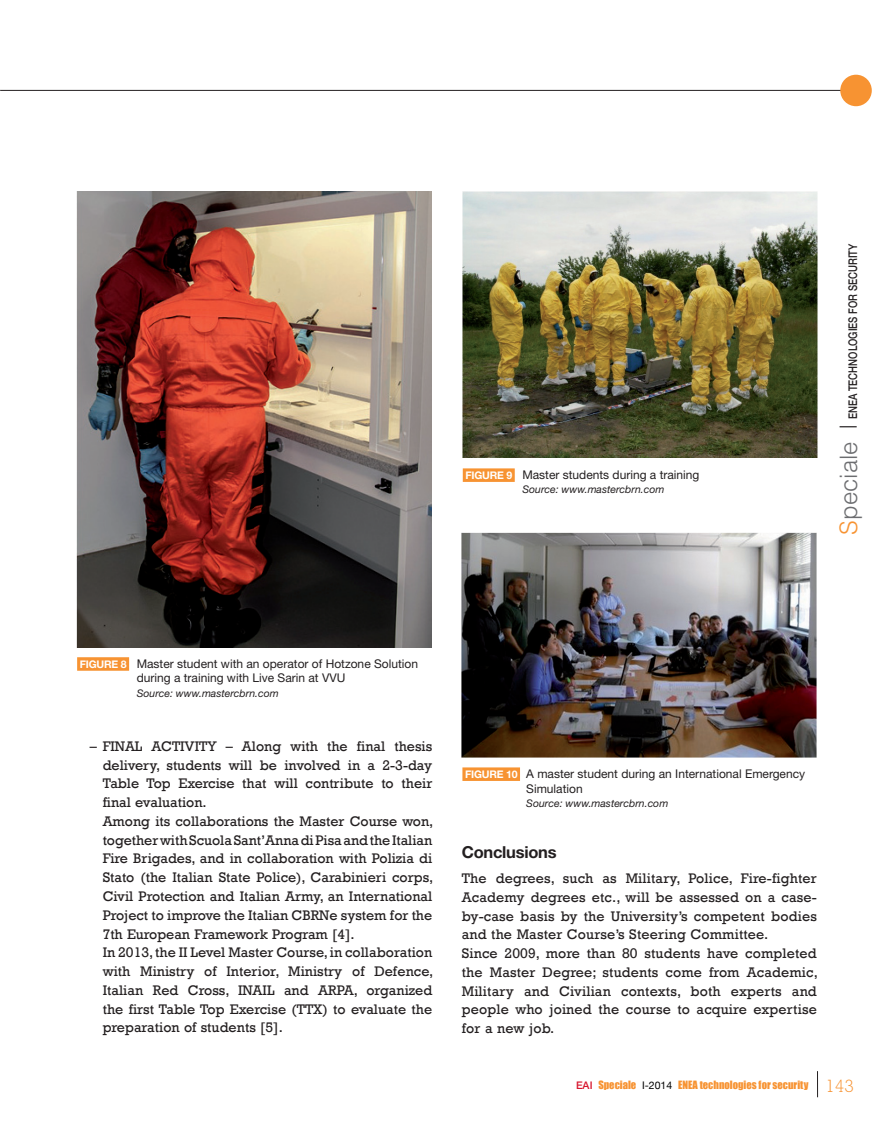
<style>
.page{position:relative;width:893px;height:1127px;background:#fff}
.page>*{position:absolute;margin:0;border:0;box-sizing:border-box;transform-origin:0 0}
.t1{font:300 24px "Helvetica";color:#6c6d70}
.t2{font:700 16.5px "Helvetica Neue";letter-spacing:-.015em;color:#231f20}
.t3{font:14.25px/18.8px "Rockwell";color:#231f20}
.t4{font:12px/14.2px "Helvetica Neue";color:#231f20}
.t5{font:500 12px "Helvetica Neue";color:#231f20;scale:.8 1}
.t6{font:italic 10.5px "Helvetica Neue";color:#231f20}
.t7{font:10.5px "Impact";color:#f79332}
.s1{font-weight:700;font-size:10.5px;color:#fff}
.s2{color:#f79332}
.s3{font-family:"Helvetica Neue";font-weight:500;color:#d7162e}
.s4{font-family:"Helvetica Neue";color:#000}
.s5{font-family:"Rockwell";font-weight:300;font-size:18px}
</style>
<div class="page">
<hr style="left:0;top:90px;width:860px;height:1px;background:#231f20">
<div style="left:840px;top:75px;width:31px;height:31px;background:#f79332;border-radius:50%"></div>
<svg style="left:839px;top:426px;width:17px;height:1px"></svg>
<svg style="left:817px;top:1071px;width:1px;height:25px"></svg>
<div style="left:77px;top:657px;width:52px;height:13px;background:#f79332"></div>
<img style="left:76px;top:192px;width:355px;height:455px">
<img style="left:463px;top:192px;width:355px;height:266px">
<div style="left:463px;top:468px;width:52px;height:14px;background:#f79332"></div>
<img style="left:462px;top:532px;width:355px;height:225px">
<div style="left:462px;top:767px;width:58px;height:13px;background:#f79332"></div>
<p class="t4" style="left:465px;top:469px;width:235px"><span class="s1">FIGURE 9</span> Master students during a training</p>
<p class="t6" style="left:522px;top:486px;width:144px">Source: www.mastercbrn.com</p>
<p class="t5" style="left:848px;top:419px;width:221px;rotate:-90deg">ENEA TECHNOLOGIES FOR SECURITY</p>
<h1 class="t1" style="left:839px;top:534px;width:95px;rotate:-90deg"><span class="s2">S</span>peciale</h1>
<p class="t4" style="left:137px;top:657px;width:283px;text-indent:-57px"><span class="s1">FIGURE 8</span> Master student with an operator of Hotzone Solution during a training with Live Sarin at VVU</p>
<p class="t6" style="left:137px;top:688px;width:144px">Source: www.mastercbrn.com</p>
<p class="t3" style="left:103px;top:736px;width:332px;text-indent:-13px">– FINAL ACTIVITY – Along with the final thesis delivery, students will be involved in a 2-3-day Table Top Exercise that will contribute to their final evaluation.<br>Among its collaborations the Master Course won, together with Scuola Sant’Anna di Pisa and the Italian Fire Brigades, and in collaboration with Polizia di Stato (the Italian State Police), Carabinieri corps, Civil Protection and Italian Army, an International Project to improve the Italian CBRNe system for the 7th European Framework Program [4].<br>In 2013, the II Level Master Course, in collaboration with Ministry of Interior, Ministry of Defence, Italian Red Cross, INAIL and ARPA, organized the first Table Top Exercise (TTX) to evaluate the preparation of students [5].</p>
<p class="t4" style="left:526px;top:767px;width:280px;text-indent:-61px"><span class="s1">FIGURE 10</span> A master student during an International Emergency<br>Simulation</p>
<p class="t6" style="left:526px;top:799px;width:144px">Source: www.mastercbrn.com</p>
<p class="t2" style="left:462px;top:845px;width:96px">Conclusions</p>
<p class="t3" style="left:462px;top:868px;width:358px">The degrees, such as Military, Police, Fire-fighter Academy degrees etc., will be assessed on a case&shy;by-case basis by the University’s competent bodies and the Master Course’s Steering Committee.<br>Since 2009, more than 80 students have completed the Master Degree; students come from Academic, Military and Civilian contexts, both experts and people who joined the course to acquire expertise for a new job.</p>
<p class="t7" style="left:576px;top:1078px;width:279px"><span class="s3">EAI</span> Speciale <span class="s4">I-2014</span> ENEA technologies for security <span class="s5">143</span></p>
</div>
